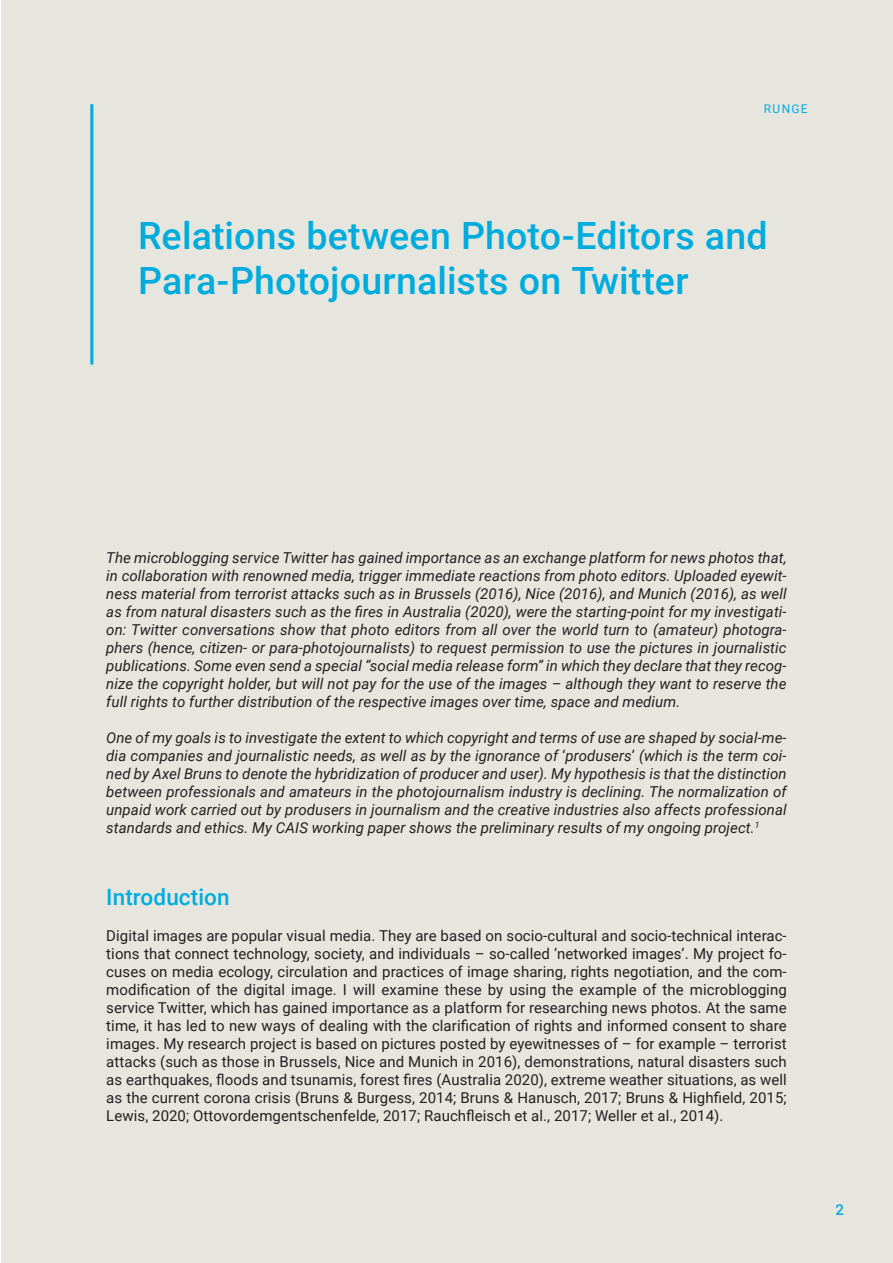
<style>
.page{position:relative;width:893px;height:1263px;background:#fff}
.page>*{position:absolute;margin:0;border:0;box-sizing:border-box;transform-origin:0 0}
.t1{font:500 37.5px/45px "Roboto";letter-spacing:.005em;color:#00acdd}
.Blocksatz{font:500 22.5px "Roboto";letter-spacing:.005em;color:#00acdd}
.Blocksatz-2{font:italic 15px/18px "Roboto";letter-spacing:.005em;color:#231f20;text-align:justify}
.Blocksatz-3{font:15px/18px "Roboto";letter-spacing:.005em;color:#231f20;text-align:justify}
.t2{font:500 15px "Roboto";color:#00acdd}
.t3{font:12px "Roboto";letter-spacing:.105em;color:#00acdd}
.s1{font-style:normal}
</style>
<div class="page">
<div style="left:1px;top:0;width:892px;height:1263px;background:#e7e6de"></div>
<hr style="left:90px;top:104px;width:3px;height:261px;background:#00acdd">
<p class="t3" style="left:764px;top:100px;width:45px">RUNGE</p>
<p class="t1" style="left:138px;top:211px;width:631px">Relations between Photo-Editors and<br>Para-Photojournalists on Twitter</p>
<p class="Blocksatz-2" style="left:106px;top:548px;width:682px">The microblogging service Twitter has gained importance as an exchange platform for news photos that, in collaboration with renowned media, trigger immediate reactions from photo editors. Uploaded eyewit&shy;ness material from terrorist attacks such as in Brussels (2016), Nice (2016), and Munich (2016), as well as from natural disasters such as the fires in Australia (2020), were the starting-point for my investigati&shy;on: Twitter conversations show that photo editors from all over the world turn to (amateur) photogra&shy;phers (hence, citizen- or para-photojournalists) to request permission to use the pictures in journalistic publications. Some even send a special “social media release form” in which they declare that they recog&shy;nize the copyright holder, but will not pay for the use of the images – although they want to reserve the full rights to further distribution of the respective images over time, space and medium.</p>
<p class="Blocksatz-2" style="left:106px;top:728px;width:682px">One of my goals is to investigate the extent to which copyright and terms of use are shaped by social-me&shy;dia companies and journalistic needs, as well as by the ignorance of <span class="s1">‘</span>produsers<span class="s1">’</span> (which is the term coi&shy;ned by Axel Bruns to denote the hybridization of producer and user). My hypothesis is that the distinction between professionals and amateurs in the photojournalism industry is declining. The normalization of unpaid work carried out by produsers in journalism and the creative industries also affects professional standards and ethics. My CAIS working paper shows the preliminary results of my ongoing project.<sup>1</sup></p>
<p class="Blocksatz" style="left:106px;top:881px;width:125px">Introduction</p>
<p class="Blocksatz-3" style="left:106px;top:926px;width:682px">Digital images are popular visual media. They are based on socio-cultural and socio-technical interac&shy;tions that connect technology, society, and individuals – so-called ‘networked images’. My project fo&shy;cuses on media ecology, circulation and practices of image sharing, rights negotiation, and the com&shy;modification of the digital image. I will examine these by using the example of the microblogging service Twitter, which has gained importance as a platform for researching news photos. At the same time, it has led to new ways of dealing with the clarification of rights and informed consent to share images. My research project is based on pictures posted by eyewitnesses of – for example – terrorist attacks (such as those in Brussels, Nice and Munich in 2016), demonstrations, natural disasters such as earthquakes, floods and tsunamis, forest fires (Australia 2020), extreme weather situations, as well as the current corona crisis (Bruns &amp; Burgess, 2014; Bruns &amp; Hanusch, 2017; Bruns &amp; Highfield, 2015; Lewis, 2020; Ottovordemgentschenfelde, 2017; Rauchfleisch et al., 2017; Weller et al., 2014).</p>
<p class="t2" style="left:836px;top:1199px;width:10px">2</p>
</div>
